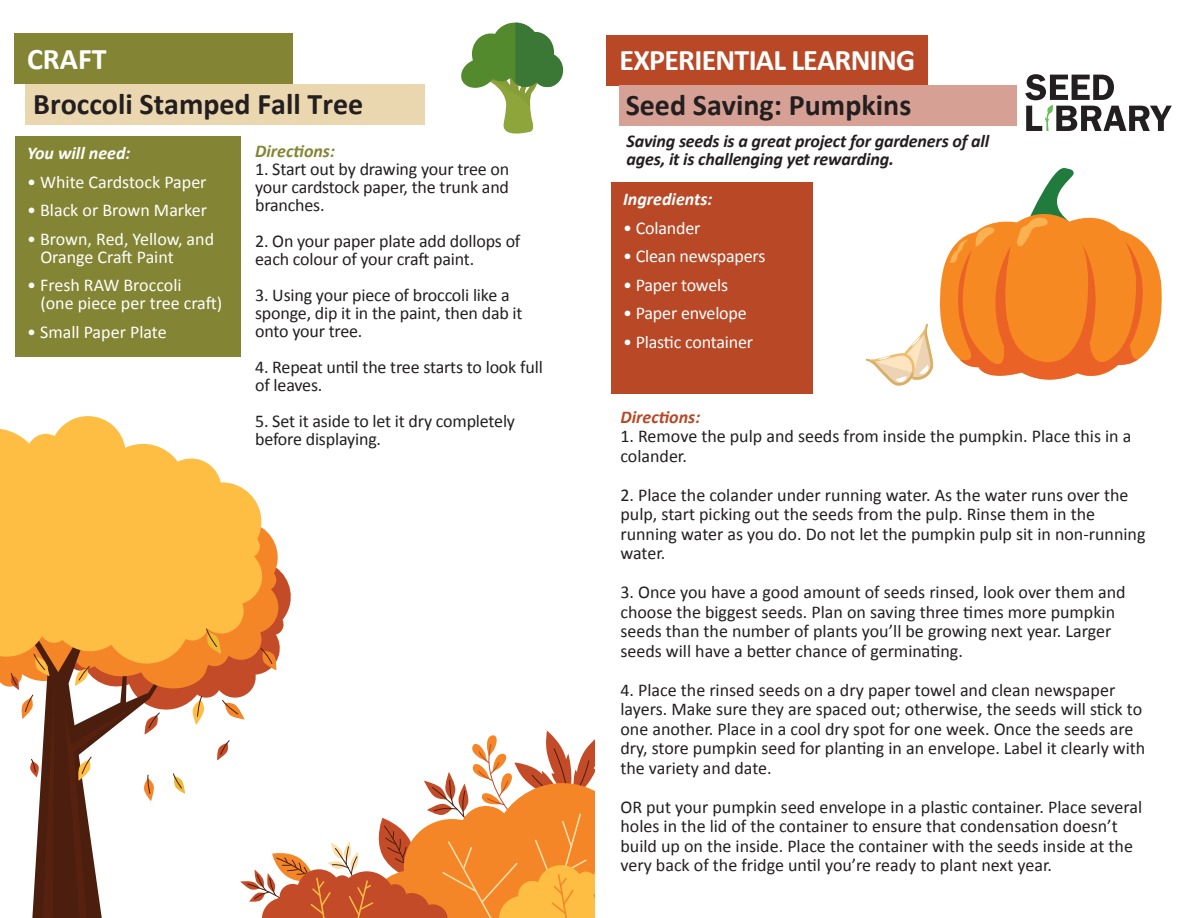
<style>
.page{position:relative;width:1188px;height:918px;background:#fff}
.page>*{position:absolute;margin:0;border:0;box-sizing:border-box;transform-origin:0 0}
.t1{font:700 30px "Calibri";color:#231f20}
.t2{font:700 30px "Calibri";letter-spacing:-.025em;color:#fff}
.t3{font:18px/19.5px "Calibri";color:#231f20}
.t4{font:18px/18px "Calibri";letter-spacing:-.01em;color:#fff}
.t5{font:italic 700 18px/17.4px "Calibri";letter-spacing:-.01em;color:#231f20}
.t6{font:italic 700 18px "Calibri";color:#fff}
.t7{font:italic 700 18px "Calibri";color:#b84826}
.t8{font:italic 700 18px "Calibri";color:#848534}
</style>
<div class="page">
<svg style="left:163px;top:569px;width:128px;height:141px"></svg>
<svg style="left:0;top:528px;width:278px;height:164px"></svg>
<div style="left:140px;top:644px;width:67px;height:44px;background:#f58627;border-radius:50%"></div>
<svg style="left:0;top:416px;width:262px;height:252px;fill:#fdbe43"></svg>
<svg style="left:221px;top:699px;width:23px;height:20px"></svg>
<svg style="left:192px;top:695px;width:13px;height:30px"></svg>
<svg style="left:173px;top:773px;width:12px;height:21px"></svg>
<svg style="left:206px;top:628px;width:15px;height:26px"></svg>
<svg style="left:217px;top:740px;width:13px;height:20px"></svg>
<svg style="left:260px;top:647px;width:17px;height:23px"></svg>
<svg style="left:10px;top:619px;width:153px;height:299px"></svg>
<svg style="left:240px;top:731px;width:354px;height:187px"></svg>
<div style="left:607px;top:35px;width:321px;height:50px;background:#b84826"></div>
<div style="left:620px;top:85px;width:397px;height:40px;background:#d7a095"></div>
<div style="left:611px;top:183px;width:202px;height:211px;background:#b84826"></div>
<svg style="left:1025px;top:74px;width:147px;height:57px"></svg>
<svg style="left:866px;top:168px;width:296px;height:218px"></svg>
<div style="left:15px;top:136px;width:225px;height:221px;background:#848534"></div>
<div style="left:14px;top:34px;width:279px;height:50px;background:#848534"></div>
<div style="left:26px;top:84px;width:399px;height:40px;background:#ead7af"></div>
<svg style="left:461px;top:23px;width:102px;height:111px"></svg>
<h1 class="t2" style="left:27px;top:38px;width:81px">CRAFT</h1>
<h1 class="t1" style="left:33px;top:83px;width:332px">Broccoli Stamped Fall Tree</h1>
<p class="t6" style="left:27px;top:140px;width:105px">You will need:</p>
<p class="t4" style="left:27px;top:172px;width:181px">• White Cardstock Paper</p>
<p class="t4" style="left:27px;top:201px;width:182px">• Black or Brown Marker</p>
<p class="t4" style="left:40px;top:229px;width:175px;text-indent:-13px">• Brown, Red, Yellow, and<br>Orange Craft Paint</p>
<p class="t4" style="left:40px;top:276px;width:183px;text-indent:-13px">• Fresh RAW Broccoli<br>(one piece per tree craft)</p>
<p class="t4" style="left:27px;top:322px;width:141px">• Small Paper Plate</p>
<p class="t8" style="left:255px;top:138px;width:81px">Directions:</p>
<p class="t3" style="left:255px;top:159px;width:256px;line-height:18px;text-align:justify">1. Start out by drawing your tree on your cardstock paper, the trunk and branches.</p>
<p class="t3" style="left:255px;top:231px;width:267px;line-height:18px">2. On your paper plate add dollops of each colour of your craft paint.</p>
<p class="t3" style="left:255px;top:285px;width:269px;line-height:18px">3. Using your piece of broccoli like a sponge, dip it in the paint, then dab it onto your tree.</p>
<p class="t3" style="left:255px;top:357px;width:289px;line-height:18px">4. Repeat until the tree starts to look full of leaves.</p>
<p class="t3" style="left:255px;top:411px;width:261px;line-height:18px">5. Set it aside to let it dry completely before displaying.</p>
<h1 class="t2" style="left:620px;top:39px;width:297px">EXPERIENTIAL LEARNING</h1>
<h1 class="t1" style="left:626px;top:84px;width:287px">Seed Saving: Pumpkins</h1>
<p class="t5" style="left:626px;top:132px;width:364px">Saving seeds is a great project for gardeners of all ages, it is challenging yet rewarding.</p>
<p class="t6" style="left:623px;top:187px;width:91px">Ingredients:</p>
<p class="t4" style="left:623px;top:218px;width:79px">• Colander</p>
<p class="t4" style="left:623px;top:247px;width:144px">• Clean newspapers</p>
<p class="t4" style="left:623px;top:275px;width:107px">• Paper towels</p>
<p class="t4" style="left:623px;top:304px;width:125px">• Paper envelope</p>
<p class="t4" style="left:623px;top:332px;width:132px">• Plastic container</p>
<p class="t7" style="left:620px;top:404px;width:81px">Directions:</p>
<p class="t3" style="left:620px;top:426px;width:513px">1. Remove the pulp and seeds from inside the pumpkin. Place this in a colander.</p>
<p class="t3" style="left:620px;top:484px;width:527px">2. Place the colander under running water. As the water runs over the pulp, start picking out the seeds from the pulp. Rinse them in the running water as you do. Do not let the pumpkin pulp sit in non-running water.</p>
<p class="t3" style="left:620px;top:582px;width:507px">3. Once you have a good amount of seeds rinsed, look over them and choose the biggest seeds. Plan on saving three times more pumpkin seeds than the number of plants you’ll be growing next year. Larger seeds will have a better chance of germinating.</p>
<p class="t3" style="left:620px;top:679px;width:526px">4. Place the rinsed seeds on a dry paper towel and clean newspaper layers. Make sure they are spaced out; otherwise, the seeds will stick to one another. Place in a cool dry spot for one week. Once the seeds are dry, store pumpkin seed for planting in an envelope. Label it clearly with the variety and date.</p>
<p class="t3" style="left:620px;top:796px;width:523px">OR put your pumpkin seed envelope in a plastic container. Place several holes in the lid of the container to ensure that condensation doesn’t build up on the inside. Place the container with the seeds inside at the very back of the fridge until you’re ready to plant next year.</p>
</div>
